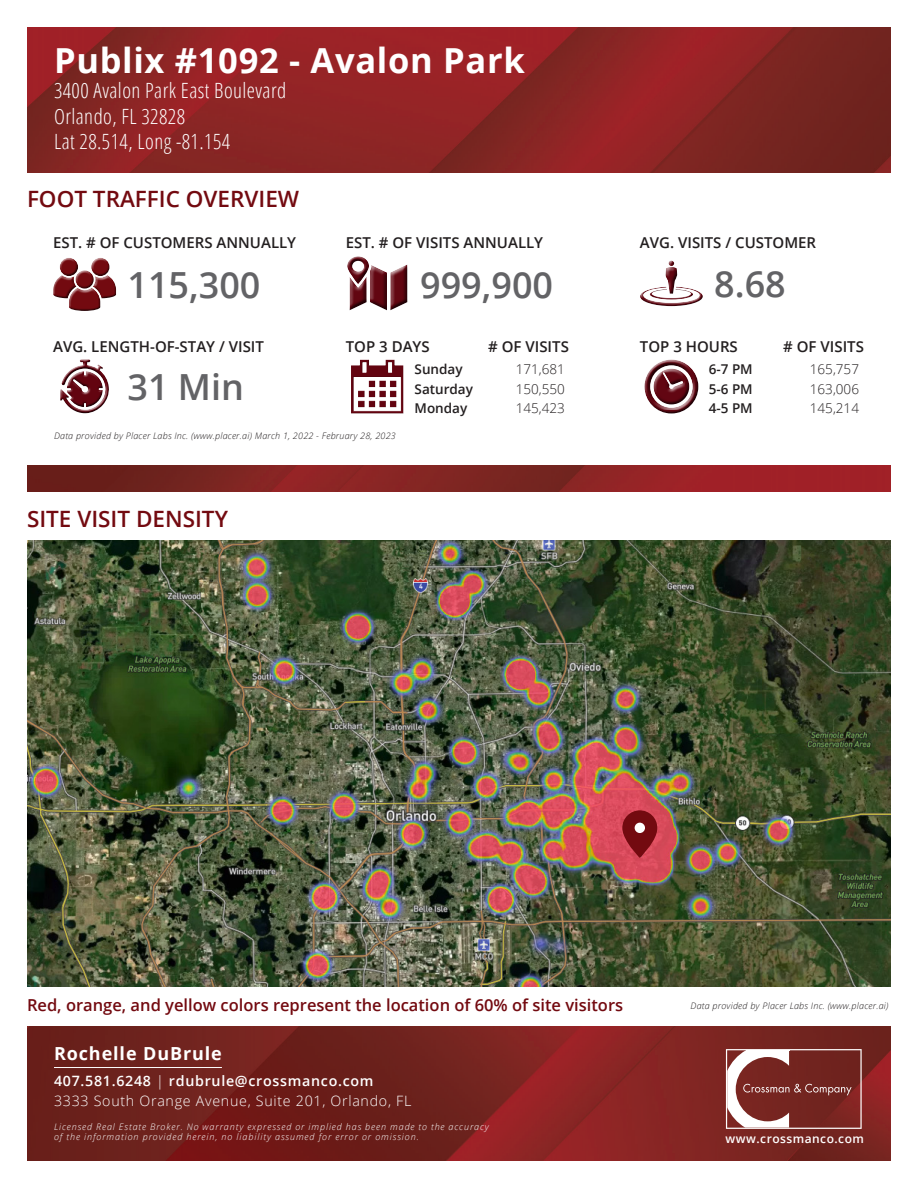
<style>
.page{position:relative;width:918px;height:1188px;background:#fff}
.page>*{position:absolute;margin:0;border:0;box-sizing:border-box;transform-origin:0 0}
.Foot_Traffic_Grey_Numbers{font:600 36px "Open Sans";color:#636366}
.t1{font:700 34.5px "Open Sans";letter-spacing:.02em;color:#fff}
.t2{font:600 22.5px "Open Sans";color:#730a10}
.t3{font:300 condensed 21px/25.5px "Open Sans";letter-spacing:.02em;color:#fff}
.t4{font:700 18px "Open Sans";letter-spacing:.05em;color:#fff}
.t5{font:600 16.5px "Open Sans";color:#730a10}
.t6{font:600 15px "Open Sans";color:#231f20}
.t7{font:300 14.25px/19.5px "Open Sans";letter-spacing:.05em;color:#fff}
.Foot_Traffic_Chart_Number{font:300 13.5px "Open Sans";color:#231f20}
.Foot_Traffic_Chart_Item{font:600 13.5px "Open Sans";color:#231f20}
.t8{font:600 12px "Open Sans";letter-spacing:.04em;color:#fff}
.t9{font:italic 300 9px/10.5px "Open Sans";letter-spacing:.1em;color:#fff}
.Demo_Source{font:italic 300 9px "Open Sans";letter-spacing:.025em;color:#231f20}
.s1{font-weight:600}
</style>
<div class="page">
<img style="left:27px;top:27px;width:864px;height:1134px">
<hr style="left:54px;top:1067px;width:168px;height:1px;background:#fff">
<svg style="left:726px;top:1049px;width:136px;height:80px"></svg>
<div style="left:0;top:173px;width:918px;height:291px;background:#fff"></div>
<div style="left:52px;top:256px;width:65px;height:53px;background:#fff;opacity:.75"></div>
<div style="left:52px;top:261px;width:66px;height:52px;background:#231f20;opacity:.75"></div>
<div style="left:640px;top:260px;width:63px;height:48px;background:#231f20;opacity:.75"></div>
<div style="left:346px;top:256px;width:63px;height:54px;background:#fff;opacity:.75"></div>
<div style="left:346px;top:259px;width:63px;height:51px;background:#231f20;opacity:.75"></div>
<div style="left:58px;top:358px;width:54px;height:57px;background:#231f20;opacity:.75"></div>
<div style="left:0;top:492px;width:918px;height:534px;background:#fff"></div>
<div style="left:351px;top:360px;width:53px;height:54px;background:#231f20;opacity:.75"></div>
<div style="left:642px;top:360px;width:57px;height:50px;background:#fff;opacity:.75"></div>
<div style="left:644px;top:363px;width:55px;height:51px;background:#231f20;opacity:.75"></div>
<img style="left:27px;top:540px;width:864px;height:446px">
<svg style="left:622px;top:810px;width:35px;height:48px;background:#96202a"></svg>
<div style="left:635px;top:823px;width:10px;height:10px;background:#fff;border-radius:50%"></div>
<h2 class="t1" style="left:54px;top:36px;width:472px">Publix #1092 - Avalon Park</h2>
<h3 class="t3" style="left:54px;top:77px;width:234px">3400 Avalon Park East Boulevard<br>Orlando, FL 32828<br>Lat 28.514, Long -81.154</h3>
<h3 class="t2" style="left:27px;top:184px;width:274px">FOOT TRAFFIC OVERVIEW</h3>
<h3 class="t6" style="left:53px;top:233px;width:244px">EST. # OF CUSTOMERS ANNUALLY</h3>
<h3 class="t6" style="left:346px;top:233px;width:199px">EST. # OF VISITS ANNUALLY</h3>
<h3 class="t6" style="left:640px;top:233px;width:178px">AVG. VISITS / CUSTOMER</h3>
<p class="Foot_Traffic_Grey_Numbers" style="left:128px;top:260px;width:134px">115,300</p>
<h3 class="t6" style="left:53px;top:336px;width:212px">AVG. LENGTH-OF-STAY / VISIT</h3>
<p class="Foot_Traffic_Grey_Numbers" style="left:128px;top:362px;width:118px">31 Min</p>
<p class="Foot_Traffic_Grey_Numbers" style="left:420px;top:260px;width:134px">999,900</p>
<p class="Foot_Traffic_Grey_Numbers" style="left:714px;top:259px;width:73px">8.68</p>
<h3 class="t6" style="left:346px;top:336px;width:85px">TOP 3 DAYS</h3>
<h3 class="t6" style="left:488px;top:336px;width:82px"># OF VISITS</h3>
<h3 class="t6" style="left:640px;top:336px;width:99px">TOP 3 HOURS</h3>
<h3 class="t6" style="left:783px;top:336px;width:82px"># OF VISITS</h3>
<p class="Foot_Traffic_Chart_Item" style="left:415px;top:360px;width:50px">Sunday</p>
<p class="Foot_Traffic_Chart_Number" style="left:516px;top:360px;width:51px">171,681</p>
<p class="Foot_Traffic_Chart_Item" style="left:415px;top:380px;width:60px">Saturday</p>
<p class="Foot_Traffic_Chart_Number" style="left:516px;top:380px;width:51px">150,550</p>
<p class="Foot_Traffic_Chart_Item" style="left:415px;top:399px;width:54px">Monday</p>
<p class="Foot_Traffic_Chart_Number" style="left:516px;top:399px;width:51px">145,423</p>
<p class="Foot_Traffic_Chart_Item" style="left:709px;top:360px;width:46px">6-7 PM</p>
<p class="Foot_Traffic_Chart_Number" style="left:810px;top:360px;width:51px">165,757</p>
<p class="Foot_Traffic_Chart_Item" style="left:709px;top:380px;width:46px">5-6 PM</p>
<p class="Foot_Traffic_Chart_Number" style="left:810px;top:380px;width:51px">163,006</p>
<p class="Foot_Traffic_Chart_Item" style="left:709px;top:399px;width:46px">4-5 PM</p>
<p class="Foot_Traffic_Chart_Number" style="left:810px;top:399px;width:51px">145,214</p>
<p class="Demo_Source" style="left:54px;top:429px;width:343px">Data provided by Placer Labs Inc. (www.placer.ai) March 1, 2022 - February 28, 2023</p>
<h3 class="t2" style="left:27px;top:503px;width:203px">SITE VISIT DENSITY</h3>
<h3 class="t5" style="left:27px;top:994px;width:598px">Red, orange, and yellow colors represent the location of 60% of site visitors</h3>
<p class="Demo_Source" style="left:691px;top:1000px;width:200px">Data provided by Placer Labs Inc. (www.placer.ai)</p>
<h3 class="t4" style="left:54px;top:1041px;width:169px">Rochelle DuBrule</h3>
<h3 class="t7" style="left:54px;top:1071px;width:359px"><span class="s1">407.581.6248</span> | <span class="s1">rdubrule@crossmanco.com<br></span>3333 South Orange Avenue, Suite 201, Orlando, FL</h3>
<p class="t9" style="left:54px;top:1121px;width:436px">Licensed Real Estate Broker. No warranty expressed or implied has been made to the accuracy of the information provided herein, no liability assumed for error or omission.</p>
<h3 class="t8" style="left:726px;top:1130px;width:140px">www.crossmanco.com</h3>
</div>
